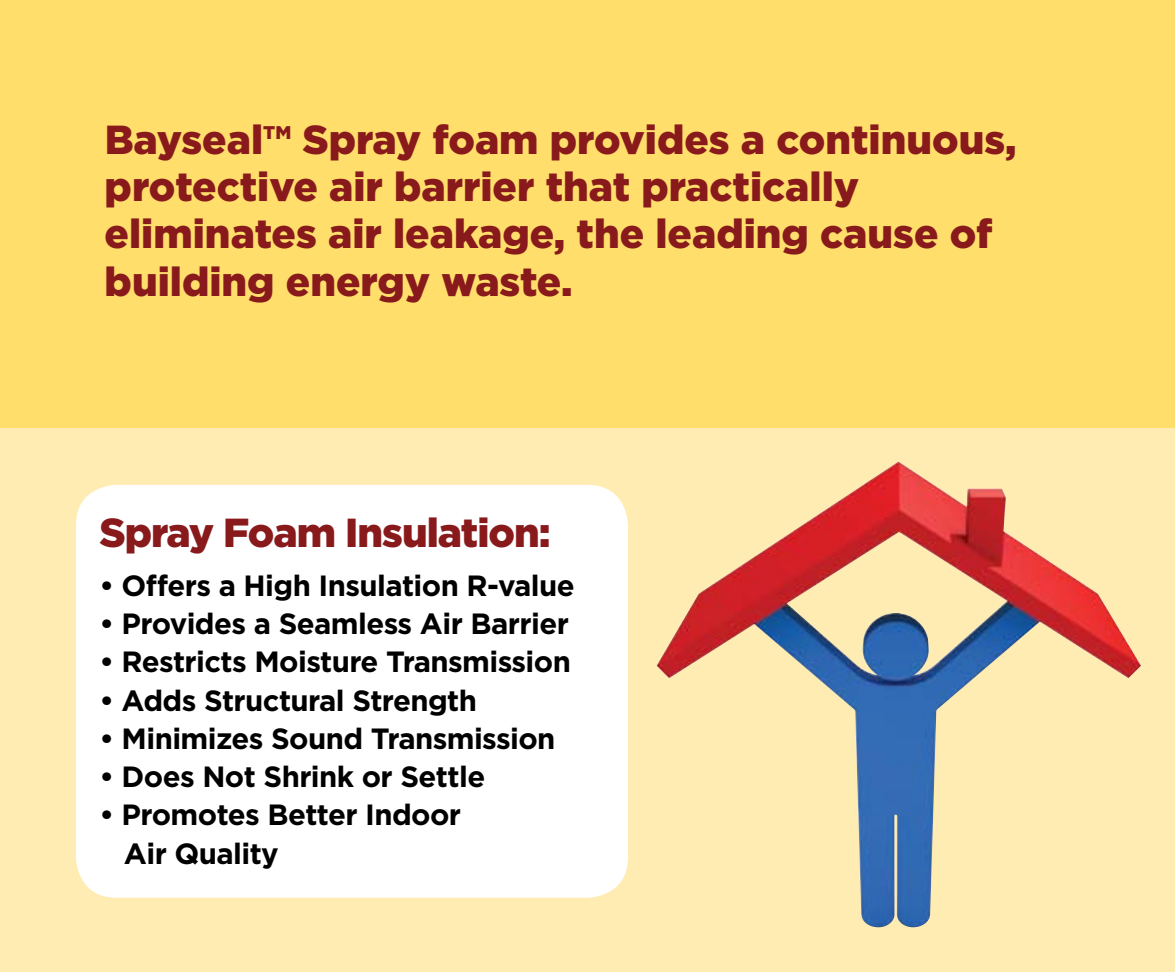
<style>
.page{position:relative;width:1175px;height:972px;background:#fff}
.page>*{position:absolute;margin:0;border:0;box-sizing:border-box;transform-origin:0 0}
.t1{font:900 40.5px/47.2px "Gotham";color:#891a1c}
.t2{font:900 40.5px "Gotham";letter-spacing:-.025em;color:#891a1c}
.t3{font:700 29.25px/38.2px "Gotham";letter-spacing:-.02em;color:#000}
</style>
<div class="page">
<div style="left:0;top:0;width:1174px;height:972px;background:#ffde6c"></div>
<div style="left:0;top:429px;width:1174px;height:543px;background:#ffecb3"></div>
<img style="left:656px;top:461px;width:485px;height:466px">
<div style="left:76px;top:485px;width:552px;height:413px;background:#fff;border-radius:40px"></div>
<h1 class="t1" style="left:105px;top:116px;width:913px">Bayseal<sup>TM</sup> Spray foam provides a continuous, protective air barrier that practically eliminates air leakage, the leading cause of building energy waste.</h1>
<h1 class="t2" style="left:99px;top:505px;width:453px">Spray Foam Insulation:</h1>
<p class="t3" style="left:99px;top:566px;width:477px">• Offers a High Insulation R-value</p>
<p class="t3" style="left:99px;top:604px;width:471px">• Provides a Seamless Air Barrier</p>
<p class="t3" style="left:99px;top:643px;width:473px">• Restricts Moisture Transmission</p>
<p class="t3" style="left:99px;top:681px;width:379px">• Adds Structural Strength</p>
<p class="t3" style="left:99px;top:719px;width:457px">• Minimizes Sound Transmission</p>
<p class="t3" style="left:99px;top:757px;width:387px">• Does Not Shrink or Settle</p>
<p class="t3" style="left:124px;top:796px;width:339px;text-indent:-25px">• Promotes Better Indoor<br>Air Quality</p>
</div>
